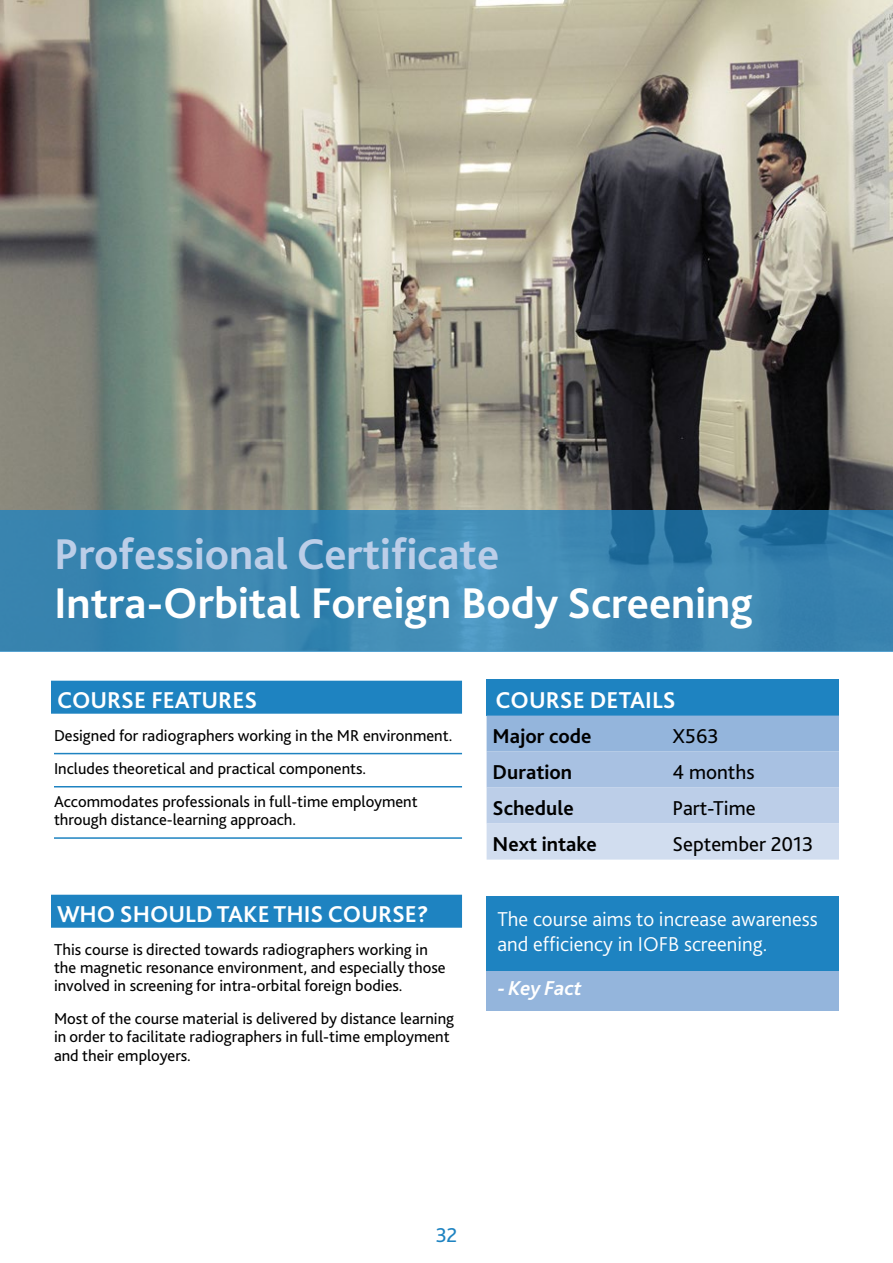
<style>
.page{position:relative;width:893px;height:1263px;background:#fff}
.page>*{position:absolute;margin:0;border:0;box-sizing:border-box;transform-origin:0 0}
.t1{font:700 45px "Bliss 2";color:#fff}
.t2{font:700 45px "Bliss 2";color:#bccee8}
.t3{font:700 24px "Bliss 2";color:#fff}
.t4{font:300 21px/25.2px "Bliss 2";color:#fff}
.t5{font:700 21px "Bliss 2";color:#000}
.t6{font:21px "Bliss 2";color:#000}
.t7{font:italic 700 21px "Bliss 2";color:#fff}
.t8{font:21px "Bliss 2";color:#1e83c1}
.t9{font:16.5px/18.1px "Bliss 2";color:#000}
</style>
<div class="page">
<div style="left:486px;top:963px;width:353px;height:47px;background:#94b5dc"></div>
<div style="left:487px;top:680px;width:352px;height:36px;background:#1e83c1"></div>
<svg style="left:487px;top:716px;width:352px;height:144px;background:#b2c8e5"></svg>
<div style="left:51px;top:895px;width:411px;height:33px;background:#1e83c1"></div>
<div style="left:51px;top:681px;width:411px;height:33px;background:#1e83c1"></div>
<hr style="left:54px;top:753px;width:408px;height:1px;background:#1e83c1">
<hr style="left:54px;top:786px;width:408px;height:1px;background:#1e83c1">
<hr style="left:54px;top:837px;width:408px;height:2px;background:#1e83c1">
<img style="left:0;top:0;width:893px;height:510px">
<svg style="left:0;top:510px;width:893px;height:142px;background:#3a85b0"></svg>
<div style="left:486px;top:896px;width:353px;height:75px;background:#1e83c1"></div>
<h1 class="t2" style="left:54px;top:526px;width:447px">Professional Certificate</h1>
<h1 class="t1" style="left:54px;top:575px;width:700px">Intra-Orbital Foreign Body Screening</h1>
<h1 class="t1" style="left:64px;top:580px;width:631px">MSc in Magnetic Resonance Imag</h1>
<h2 class="t3" style="left:57px;top:685px;width:202px">Cou rse Featu res</h2>
<p class="t9" style="left:54px;top:718px;width:400px;line-height:33.2px">Designed for radiographers working in the MR environment.<br>Includes theoretical and practical components.<br>Accommodates professionals in full-time employment</p>
<p class="t9" style="left:54px;top:810px;width:244px">through distance-learning approach.</p>
<h2 class="t3" style="left:57px;top:899px;width:127px">Who Should</h2>
<h2 class="t3" style="left:217px;top:899px;width:213px">Take Thi s Cou rse?</h2>
<p class="t9" style="left:54px;top:940px;width:393px">This course is directed towards radiographers working in the magnetic resonance environment, and especially those involved in screening for intra-orbital foreign bodies.</p>
<p class="t9" style="left:54px;top:1009px;width:402px">Most of the course material is delivered by distance learning in order to facilitate radiographers in full-time employment and their employers.</p>
<h2 class="t3" style="left:496px;top:685px;width:48px">CouRSE</h2>
<h2 class="t3" style="left:590px;top:685px;width:85px">DETAILS</h2>
<p class="t5" style="left:493px;top:723px;width:100px">Major code</p>
<p class="t6" style="left:673px;top:723px;width:48px">X563</p>
<p class="t5" style="left:493px;top:759px;width:81px">Duration</p>
<p class="t6" style="left:673px;top:759px;width:84px">4 months</p>
<p class="t5" style="left:493px;top:795px;width:83px">Schedule</p>
<p class="t6" style="left:673px;top:795px;width:85px">Part-Time</p>
<p class="t5" style="left:493px;top:831px;width:106px">N ext intake</p>
<p class="t6" style="left:673px;top:831px;width:142px">September 2013</p>
<p class="t4" style="left:497px;top:905px;width:322px">The course aims to increase awareness and efficiency in IOFB screening.</p>
<p class="t7" style="left:498px;top:974px;width:85px">- Key Fact</p>
<p class="t8" style="left:436px;top:1221px;width:23px">32</p>
</div>
